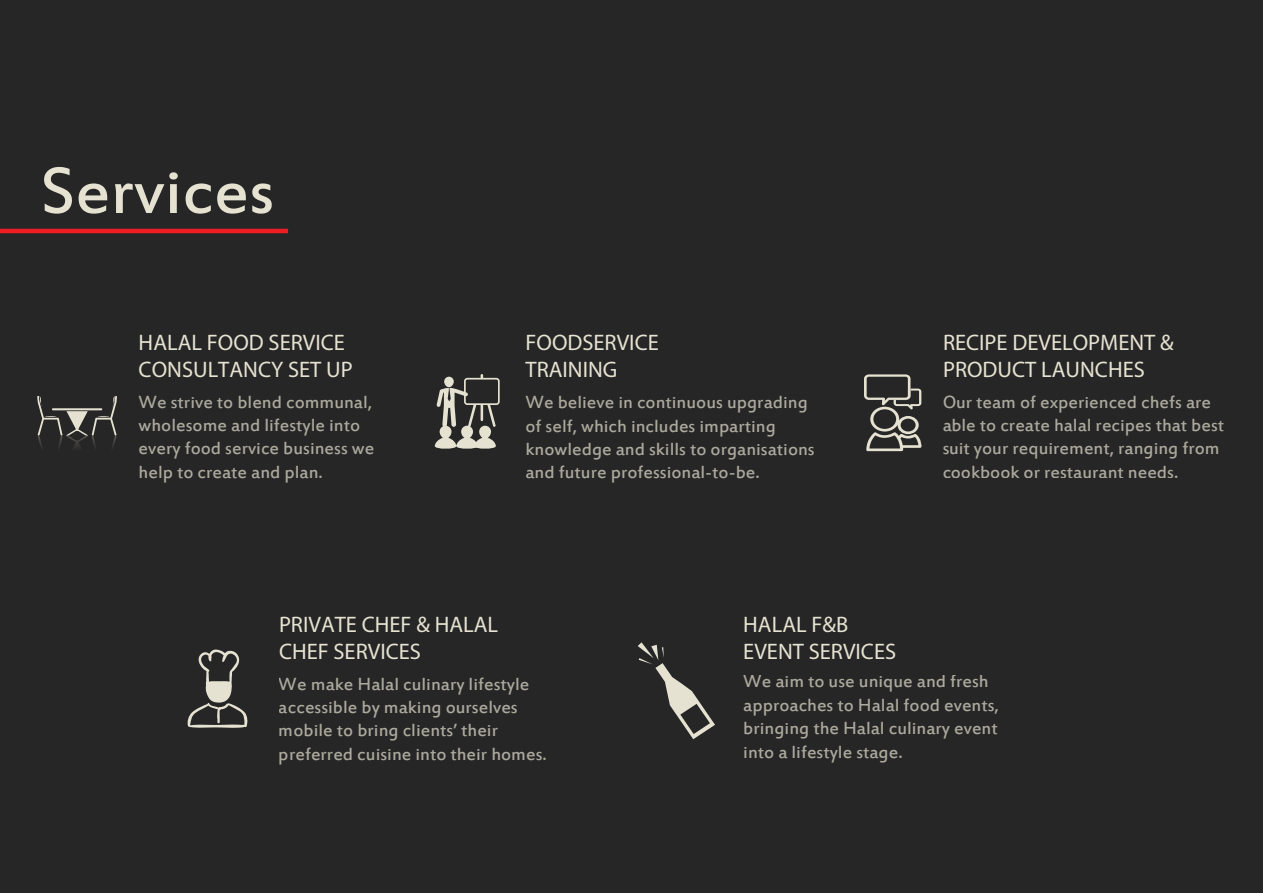
<style>
.page{position:relative;width:1263px;height:893px;background:#262626}
.page>*{position:absolute;margin:0;border:0;box-sizing:border-box;transform-origin:0 0}
.t1{font:72px "Estrangelo Edessa";color:#e6e2d1}
.t2{font:600 22.5px/27px "Myriad Pro";color:#e6e2d1}
.t3{font:19.5px/23.4px "Estrangelo Edessa";color:#e6e2d1}
</style>
<div class="page">
<hr style="left:0;top:229px;width:288px;height:4px;background:#ed1d24">
<svg style="left:864px;top:374px;width:58px;height:77px"></svg>
<svg style="left:638px;top:642px;width:77px;height:97px"></svg>
<svg style="left:37px;top:396px;width:80px;height:52px"></svg>
<svg style="left:435px;top:374px;width:65px;height:75px"></svg>
<svg style="left:187px;top:649px;width:61px;height:79px"></svg>
<h1 class="t1" style="left:41px;top:155px;width:235px">Services</h1>
<p class="t2" style="left:139px;top:329px;width:216px">HALAL FOOD SERVICE<br>CONSULTANCY SET UP</p>
<p class="t3" style="left:139px;top:391px;width:237px">We strive to blend communal, wholesome and lifestyle into every food service business we help to create and plan.</p>
<p class="t2" style="left:525px;top:329px;width:135px">FOODSERVICE<br>TRAINING</p>
<p class="t3" style="left:525px;top:392px;width:291px">We believe in continuous upgrading of self, which includes imparting knowledge and skills to organisations and future professional-to-be.</p>
<p class="t2" style="left:943px;top:329px;width:232px">RECIPE DEVELOPMENT &amp;<br>PRODUCT LAUNCHES</p>
<p class="t3" style="left:942px;top:391px;width:283px">Our team of experienced chefs are able to create halal recipes that best suit your requirement, ranging from cookbook or restaurant needs.</p>
<p class="t2" style="left:279px;top:610px;width:221px">PRIVATE CHEF &amp; HALAL<br>CHEF SERVICES</p>
<p class="t3" style="left:279px;top:673px;width:269px">We make Halal culinary lifestyle accessible by making ourselves mobile to bring clients’ their preferred cuisine into their homes.</p>
<p class="t2" style="left:743px;top:610px;width:154px">HALAL F&amp;B<br>EVENT SERVICES</p>
<p class="t3" style="left:743px;top:671px;width:257px">We aim to use unique and fresh approaches to Halal food events, bringing the Halal culinary event into a lifestyle stage.</p>
</div>
